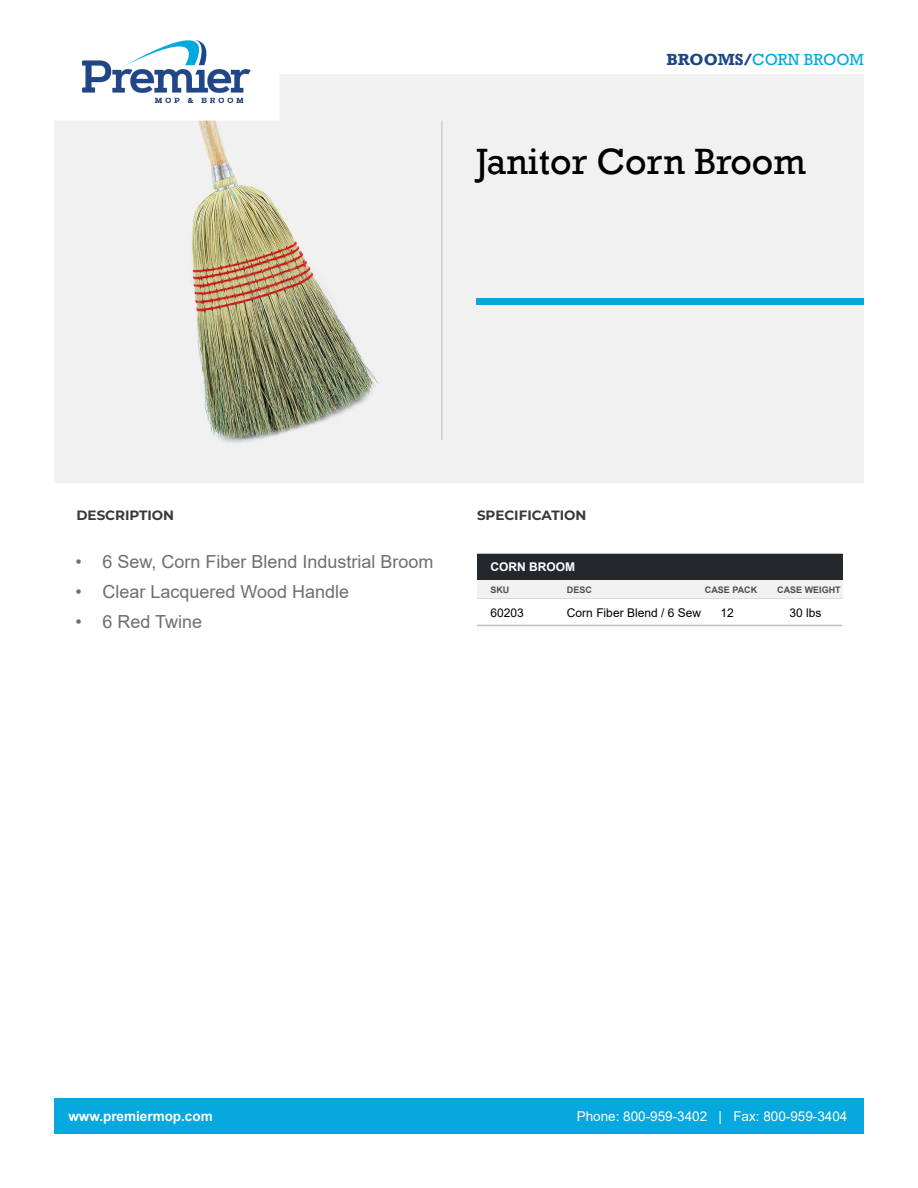
<style>
.page{position:relative;width:918px;height:1188px;background:#fff}
.page>*{position:absolute;margin:0;border:0;box-sizing:border-box;transform-origin:0 0}
.t1{font:37.5px "Rockwell";color:#000}
.t2{font:18px "Arial";color:#706f70}
.t3{font:16.5px "Rockwell";color:#06a8de}
.t4{font:13.5px "Arial";color:#fff}
.t5{font:700 13.5px "Montserrat";color:#393939}
.t6{font:700 13.5px "Arial";color:#fff}
.t7{font:12px "Arial";color:#000}
.t8{font:700 12px "Arial";color:#fff}
.t9{font:700 9px "Arial";color:#4e4d4d}
.s1{font-weight:700;color:#1e4787}
</style>
<div class="page">
<div style="left:54px;top:74px;width:810px;height:408px;background:#f1f1f1"></div>
<hr style="left:477px;top:597px;width:365px;height:2px;background:#c0bfbf">
<hr style="left:477px;top:625px;width:365px;height:1px;background:#c0bfbf">
<div style="left:54px;top:1098px;width:810px;height:36px;background:#06a8de"></div>
<img style="left:189px;top:121px;width:189px;height:322px">
<div style="left:476px;top:298px;width:388px;height:7px;background:#06a8de"></div>
<div style="left:477px;top:580px;width:365px;height:18px;background:#f1f1f1"></div>
<hr style="left:477px;top:553px;width:365px;height:1px;background:#c0bfbf">
<div style="left:477px;top:554px;width:365px;height:26px;background:#23282d"></div>
<hr style="left:441px;top:121px;width:2px;height:319px;background:#d0cfce">
<div style="left:54px;top:54px;width:225px;height:67px;background:#fff"></div>
<img style="left:82px;top:40px;width:169px;height:62px">
<p class="t3" style="left:666px;top:50px;width:199px"><span class="s1">BROOMS/</span>CORN BROOM</p>
<h1 class="t1" style="left:476px;top:140px;width:331px">Janitor Corn Broom</h1>
<p class="t5" style="left:76px;top:506px;width:99px">DESCRIPTION</p>
<p class="t2" style="left:75px;top:549px;width:360px">• 6 Sew, Corn Fiber Blend Industrial Broom</p>
<p class="t2" style="left:75px;top:579px;width:275px">• Clear Lacquered Wood Handle</p>
<p class="t2" style="left:75px;top:609px;width:128px">• 6 Red Twine</p>
<p class="t5" style="left:477px;top:506px;width:111px">SPECIFICATION</p>
<p class="t8" style="left:490px;top:558px;width:86px">CORN BROOM</p>
<p class="t9" style="left:490px;top:583px;width:20px">SKU</p>
<p class="t9" style="left:567px;top:583px;width:27px">DESC</p>
<p class="t9" style="left:705px;top:583px;width:54px">CASE PACK</p>
<p class="t9" style="left:777px;top:583px;width:65px">CASE WEIGHT</p>
<p class="t7" style="left:490px;top:604px;width:35px">60203</p>
<p class="t7" style="left:567px;top:604px;width:136px">Corn Fiber Blend / 6 Sew</p>
<p class="t7" style="left:721px;top:604px;width:15px">12</p>
<p class="t7" style="left:790px;top:604px;width:34px">30 lbs</p>
<p class="t6" style="left:68px;top:1107px;width:146px">www.premiermop.com</p>
<p class="t4" style="left:577px;top:1107px;width:272px">Phone: 800-959-3402 | Fax: 800-959-3404</p>
</div>
